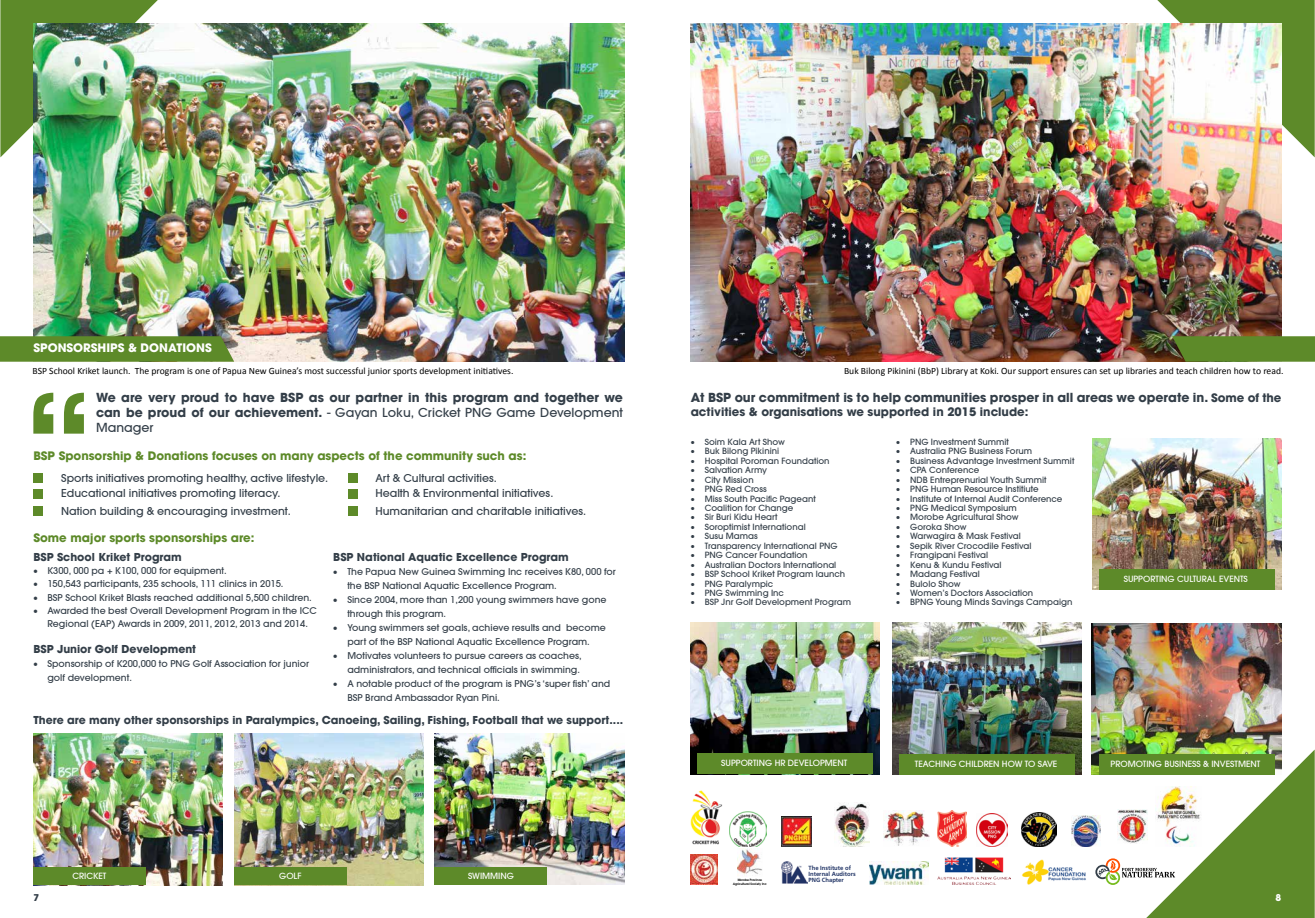
<style>
.page{position:relative;width:1315px;height:918px;background:#fff}
.page>*{position:absolute;margin:0;border:0;box-sizing:border-box;transform-origin:0 0}
.t1{font:700 12.51px/15px "ITC Avant Garde Gothic";color:#333e48;text-align:justify}
.t2{font:700 11.72px "ITC Avant Garde Gothic";color:#5d8a29}
.t3{font:700 11.72px "ITC Avant Garde Gothic";color:#333e48}
.t4{font:700 11.72px "ITC Avant Garde Gothic";color:#fff}
.t5{font:500 10.94px/17.1px "ITC Avant Garde Gothic";color:#333e48}
.t6{font:700 10.94px "ITC Avant Garde Gothic";color:#333e48}
.t7{font:9.62px "Calibri";color:#000}
.t8{font:500 9.36px/14.1px "ITC Avant Garde Gothic";color:#333e48}
.t9{font:700 9.36px "ITC Avant Garde Gothic";color:#333e48}
.t10{font:700 9.36px "ITC Avant Garde Gothic";color:#fff}
.t11{font:500 8.58px "ITC Avant Garde Gothic";color:#333e48}
.t12{font:500 8.58px "ITC Avant Garde Gothic";color:#fff}
.t13{font:700 6.04px/6.3px "Frutiger CE";color:#203365}
.t14{font:600 3.24px/3.9px "Avant Garde IT Cby BT";color:#000;text-align:center}
.s1{font-weight:500}
.s2{font-size:11.72px}
</style>
<div class="page">
<svg style="left:0;top:0;width:158px;height:157px;background:#6f9740"></svg>
<img style="left:435px;top:734px;width:189px;height:151px">
<img style="left:234px;top:734px;width:189px;height:151px">
<img style="left:33px;top:734px;width:190px;height:151px">
<div style="left:435px;top:867px;width:112px;height:18px;background:#5d8a29"></div>
<div style="left:234px;top:867px;width:112px;height:18px;background:#5d8a29"></div>
<div style="left:33px;top:867px;width:112px;height:18px;background:#5d8a29"></div>
<img style="left:34px;top:23px;width:590px;height:339px">
<svg style="left:33px;top:393px;width:51px;height:41px"></svg>
<img style="left:691px;top:623px;width:189px;height:151px">
<div style="left:698px;top:753px;width:175px;height:21px;background:#5d8a29"></div>
<svg style="left:1157px;top:0;width:157px;height:157px;background:#719843"></svg>
<img style="left:691px;top:24px;width:590px;height:338px">
<svg style="left:0;top:336px;width:234px;height:26px;background:#608b2e"></svg>
<svg style="left:1172px;top:336px;width:143px;height:26px;background:#5d862a"></svg>
<div style="left:33px;top:473px;width:10px;height:10px;background:#5d8a29"></div>
<div style="left:33px;top:489px;width:10px;height:10px;background:#5d8a29"></div>
<div style="left:33px;top:506px;width:10px;height:10px;background:#5d8a29"></div>
<div style="left:348px;top:473px;width:10px;height:10px;background:#5d8a29"></div>
<div style="left:348px;top:489px;width:10px;height:10px;background:#5d8a29"></div>
<div style="left:348px;top:506px;width:10px;height:10px;background:#5d8a29"></div>
<img style="left:729px;top:812px;width:37px;height:34px">
<img style="left:884px;top:810px;width:45px;height:36px">
<img style="left:691px;top:855px;width:26px;height:30px">
<img style="left:835px;top:803px;width:34px;height:43px">
<img style="left:976px;top:814px;width:32px;height:32px">
<img style="left:737px;top:848px;width:25px;height:28px">
<img style="left:869px;top:861px;width:59px;height:24px">
<img style="left:1022px;top:859px;width:64px;height:26px">
<img style="left:1071px;top:815px;width:24px;height:31px">
<img style="left:782px;top:861px;width:25px;height:22px">
<img style="left:691px;top:790px;width:32px;height:55px">
<img style="left:937px;top:811px;width:29px;height:35px">
<img style="left:782px;top:816px;width:30px;height:30px">
<svg style="left:1095px;top:749px;width:219px;height:169px"></svg>
<img style="left:1021px;top:812px;width:35px;height:34px">
<img style="left:937px;top:857px;width:73px;height:27px">
<img style="left:1092px;top:438px;width:189px;height:152px">
<img style="left:892px;top:623px;width:189px;height:151px">
<img style="left:1092px;top:623px;width:189px;height:151px">
<div style="left:1099px;top:569px;width:175px;height:21px;background:#5d8a29"></div>
<div style="left:1099px;top:754px;width:175px;height:20px;background:#5d8a29"></div>
<div style="left:899px;top:754px;width:175px;height:20px;background:#5d8a29"></div>
<h2 class="t4" style="left:34px;top:340px;width:180px">SPONSORSHIPS &amp; DONATIONS</h2>
<p class="t7" style="left:32px;top:364px;width:482px">BSP School Kriket launch. The program is one of Papua New Guinea’s most successful junior sports development initiatives.</p>
<p class="t7" style="left:844px;top:364px;width:441px">Buk Bilong Pikinini (BbP) Library at Koki. Our support ensures can set up libraries and teach children how to read.</p>
<h1 class="t1" style="left:96px;top:389px;width:528px">We are very proud to have BSP as our partner in this program and together we can be proud of our achievement. <span class="s1">- Gayan Loku, Cricket PNG Game Development Manager</span></h1>
<h2 class="t2" style="left:33px;top:448px;width:494px">BSP Sponsorship &amp; Donations focuses on many aspects of the community such as:</h2>
<p class="t5" style="left:375px;top:469px;width:123px">Art &amp; Cultural activities.</p>
<p class="t5" style="left:61px;top:502px;width:231px">Nation building &amp; encouraging investment.</p>
<p class="t5" style="left:61px;top:469px;width:269px">Sports initiatives promoting healthy, active lifestyle.</p>
<p class="t5" style="left:375px;top:485px;width:212px">Health &amp; Environmental initiatives.<br>Humanitarian and charitable initiatives.</p>
<p class="t5" style="left:61px;top:485px;width:221px">Educational initiatives promoting literacy.</p>
<h2 class="t2" style="left:33px;top:530px;width:223px">Some major sports sponsorships are:</h2>
<p class="t6" style="left:33px;top:549px;width:150px">BSP School Kriket Program</p>
<p class="t8" style="left:33px;top:563px;width:195px">• K300, 000 pa + K100, 000 for equipment.</p>
<p class="t8" style="left:33px;top:577px;width:252px">• 150,543 participants, 235 schools, 111 clinics in 2015.</p>
<p class="t8" style="left:33px;top:590px;width:280px">• BSP School Kriket Blasts reached additional 5,500 children.</p>
<p class="t8" style="left:33px;top:604px;width:285px;line-height:13.3px;text-align:center">• Awarded the best Overall Development Program in the ICC<br>Regional (EAP) Awards in 2009, 2011, 2012, 2013 and 2014.</p>
<p class="t6" style="left:33px;top:642px;width:164px">BSP Junior Golf Development</p>
<p class="t8" style="left:47px;top:656px;width:263px;text-indent:-14px">• Sponsorship of K200,000 to PNG Golf Association for junior golf development.</p>
<p class="t6" style="left:333px;top:549px;width:237px">BSP National Aquatic Excellence Program</p>
<p class="t8" style="left:347px;top:564px;width:270px;text-indent:-14px">• The Papua New Guinea Swimming Inc receives K80, 000 for the BSP National Aquatic Excellence Program.</p>
<p class="t8" style="left:347px;top:592px;width:261px;text-indent:-14px">• Since 2004, more than 1,200 young swimmers have gone through this program.</p>
<p class="t8" style="left:333px;top:620px;width:274px;text-align:center">• Young swimmers set goals, achieve results and become part of the BSP National Aquatic Excellence Program.</p>
<p class="t8" style="left:333px;top:648px;width:250px;text-align:right">• Motivates volunteers to pursue careers as coaches, administrators, and technical officials in swimming.</p>
<p class="t8" style="left:347px;top:676px;width:264px;text-indent:-14px">• A notable product of the program is PNG’s ‘super fish’ and<br>BSP Brand Ambassador Ryan Pini.</p>
<p class="t6" style="left:33px;top:712px;width:591px">There are many other sponsorships in Paralympics, Canoeing, Sailing, Fishing, Football that we support....</p>
<p class="t12" style="left:72px;top:870px;width:35px">CRICKET</p>
<p class="t12" style="left:279px;top:870px;width:24px">GOLF</p>
<p class="t12" style="left:468px;top:870px;width:47px">SWIMMING</p>
<h1 class="t1" style="left:691px;top:389px;width:592px">At BSP our commitment is to help communities prosper in all areas we operate in. <span class="s2">Some of the</span></h1>
<h2 class="t3" style="left:691px;top:404px;width:339px">activities &amp; organisations we supported in 2015 include:</h2>
<p class="t11" style="left:691px;top:436px;width:96px">• Soim Kala Art Show</p>
<p class="t11" style="left:691px;top:446px;width:90px">• Buk Bilong Pikinini</p>
<p class="t11" style="left:691px;top:455px;width:140px">• Hospital Poroman Foundation</p>
<p class="t11" style="left:691px;top:465px;width:78px">• Salvation Army</p>
<p class="t11" style="left:691px;top:474px;width:65px">• City Mission</p>
<p class="t11" style="left:691px;top:484px;width:77px">• PNG Red Cross</p>
<p class="t11" style="left:691px;top:493px;width:126px">• Miss South Pacific Pageant</p>
<p class="t11" style="left:691px;top:502px;width:104px">• Coalition for Change</p>
<p class="t11" style="left:691px;top:512px;width:88px">• Sir Buri Kidu Heart</p>
<p class="t11" style="left:691px;top:521px;width:116px">• Soroptimist International</p>
<p class="t11" style="left:691px;top:531px;width:68px">• Susu Mamas</p>
<p class="t11" style="left:691px;top:540px;width:148px">• Transparency International PNG</p>
<p class="t11" style="left:691px;top:550px;width:118px">• PNG Cancer Foundation</p>
<p class="t11" style="left:691px;top:559px;width:147px">• Australian Doctors International</p>
<p class="t11" style="left:691px;top:569px;width:156px">• BSP School Kriket Program launch</p>
<p class="t11" style="left:691px;top:578px;width:84px">• PNG Paralympic</p>
<p class="t11" style="left:691px;top:587px;width:95px">• PNG Swimming Inc</p>
<p class="t11" style="left:691px;top:597px;width:162px">• BSP Jnr Golf Development Program</p>
<p class="t11" style="left:896px;top:436px;width:114px">• PNG Investment Summit</p>
<p class="t11" style="left:896px;top:446px;width:138px">• Australia PNG Business Forum</p>
<p class="t11" style="left:896px;top:455px;width:180px">• Business Advantage Investment Summit</p>
<p class="t11" style="left:896px;top:465px;width:85px">• CPA Conference</p>
<p class="t11" style="left:896px;top:474px;width:152px">• NDB Entreprenurial Youth Summit</p>
<p class="t11" style="left:896px;top:484px;width:144px">• PNG Human Resource Institiute</p>
<p class="t11" style="left:896px;top:493px;width:168px">• Institute of Internal Audit Conference</p>
<p class="t11" style="left:896px;top:502px;width:122px">• PNG Medical Symposium</p>
<p class="t11" style="left:896px;top:512px;width:124px">• Morobe Agricultural Show</p>
<p class="t11" style="left:896px;top:521px;width:72px">• Goroka Show</p>
<p class="t11" style="left:896px;top:531px;width:126px">• Warwagira &amp; Mask Festival</p>
<p class="t11" style="left:896px;top:540px;width:137px">• Sepik River Crocodile Festival</p>
<p class="t11" style="left:896px;top:550px;width:93px">• Frangipani Festival</p>
<p class="t11" style="left:896px;top:559px;width:107px">• Kenu &amp; Kundu Festival</p>
<p class="t11" style="left:896px;top:569px;width:85px">• Madang Festival</p>
<p class="t11" style="left:896px;top:578px;width:66px">• Bulolo Show</p>
<p class="t11" style="left:896px;top:587px;width:139px">• Women’s Doctors Association</p>
<p class="t11" style="left:896px;top:597px;width:178px">• BPNG Young Minds Savings Campaign</p>
<p class="t12" style="left:1123px;top:573px;width:126px">SUPPORTING CULTURAL EVENTS</p>
<p class="t12" style="left:721px;top:758px;width:127px">SUPPORTING HR DEVELOPMENT</p>
<p class="t14" style="left:733px;top:877px;width:35px">Morobe Province<br>Agricultural Society Inc</p>
<p class="t13" style="left:808px;top:864px;width:49px">The Institute of<br>Internal Auditors<br>PNG Chapter</p>
<p class="t12" style="left:915px;top:758px;width:144px">TEACHING CHILDREN HOW TO SAVE</p>
<p class="t12" style="left:1110px;top:758px;width:151px">PROMOTING BUSINESS &amp; INVESTMENT</p>
<p class="t9" style="left:33px;top:891px;width:7px">7</p>
<p class="t10" style="left:1275px;top:891px;width:7px">8</p>
</div>
